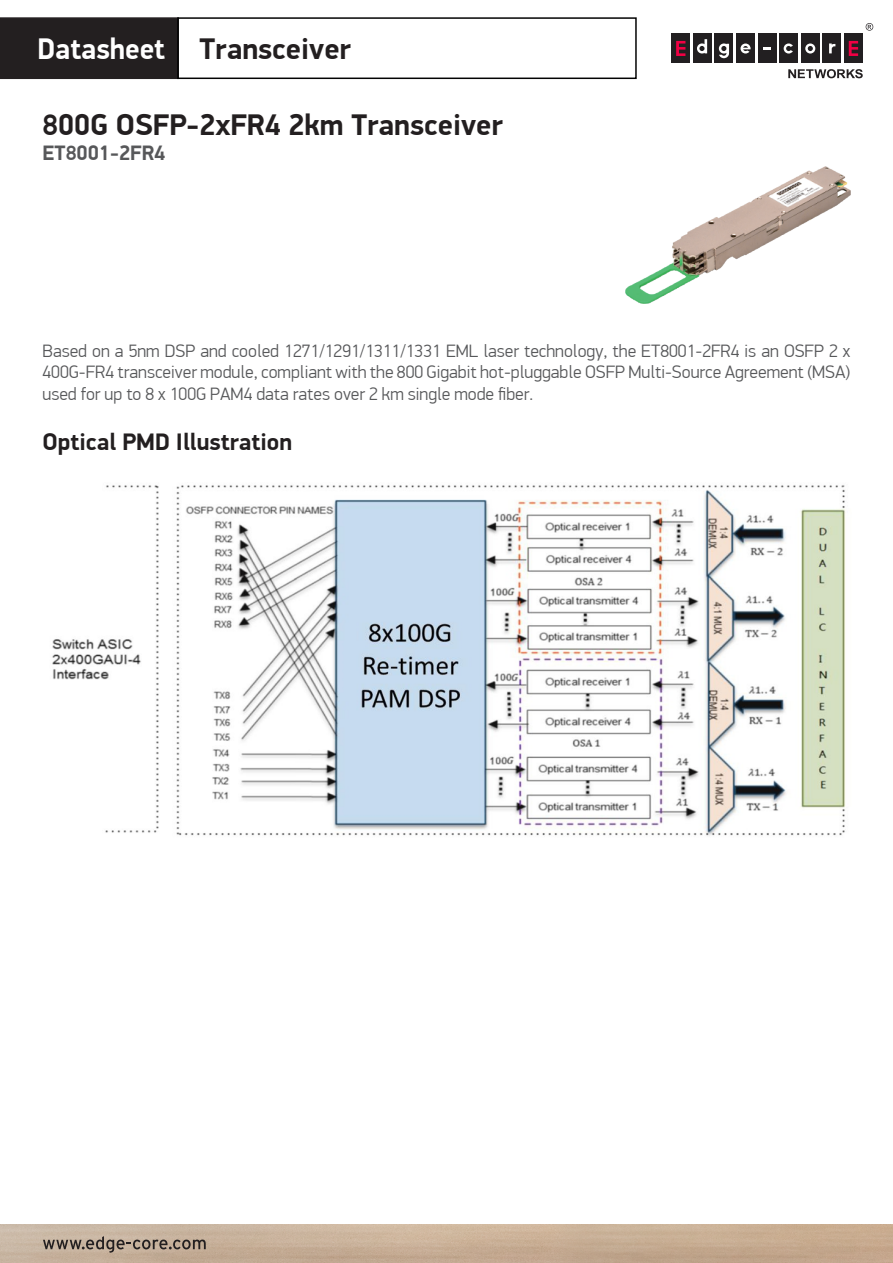
<style>
.page{position:relative;width:893px;height:1263px;background:#fff}
.page>*{position:absolute;margin:0;border:0;box-sizing:border-box;transform-origin:0 0}
.t1{font:700 30px "PF Din Display Pro";color:#231f20}
.t2{font:700 24px "PF Din Display Pro";color:#231f20}
.t3{font:700 21px "PF Din Display Pro";color:#57585a}
.t4{font:300 18px/21.6px "PF Din Display Pro";color:#57585a;text-align:justify}
.s1{color:#fff}
</style>
<div class="page">
<img style="left:0;top:1224px;width:893px;height:39px">
<svg style="left:43px;top:1236px;width:163px;height:17px;background:#a08f80"></svg>
<div style="left:671px;top:34px;width:19px;height:29px;background:#221f21"></div>
<div style="left:693px;top:34px;width:19px;height:29px;background:#221f21"></div>
<div style="left:715px;top:34px;width:18px;height:29px;background:#221f21"></div>
<div style="left:736px;top:34px;width:19px;height:29px;background:#221f21"></div>
<div style="left:758px;top:34px;width:18px;height:29px;background:#221f21"></div>
<div style="left:779px;top:34px;width:19px;height:29px;background:#221f21"></div>
<div style="left:801px;top:34px;width:19px;height:29px;background:#221f21"></div>
<div style="left:823px;top:34px;width:18px;height:29px;background:#221f21"></div>
<svg style="left:676px;top:41px;width:9px;height:15px"></svg>
<div style="left:844px;top:34px;width:19px;height:29px;background:#221f21"></div>
<svg style="left:849px;top:41px;width:9px;height:15px"></svg>
<svg style="left:764px;top:47px;width:7px;height:3px"></svg>
<svg style="left:697px;top:39px;width:10px;height:15px"></svg>
<svg style="left:805px;top:43px;width:10px;height:11px"></svg>
<svg style="left:829px;top:43px;width:6px;height:10px"></svg>
<svg style="left:784px;top:43px;width:9px;height:11px"></svg>
<svg style="left:719px;top:43px;width:10px;height:15px"></svg>
<svg style="left:788px;top:69px;width:75px;height:9px"></svg>
<svg style="left:740px;top:44px;width:11px;height:10px"></svg>
<svg style="left:866px;top:23px;width:7px;height:8px"></svg>
<div style="left:0;top:17px;width:179px;height:62px;background:#231f20;border:2px solid #231f20"></div>
<div style="left:177px;top:17px;width:460px;height:62px;border:2px solid #030303"></div>
<img style="left:626px;top:167px;width:224px;height:137px">
<img style="left:52px;top:485px;width:794px;height:351px">
<h1 class="t1" style="left:37px;top:31px;width:315px"><span class="s1">Datasheet</span> Transceiver</h1>
<h1 class="t1" style="left:43px;top:107px;width:462px">800G OSFP-2xFR4 2km Transceiver</h1>
<p class="t3" style="left:43px;top:140px;width:124px">ET8001-2FR4</p>
<p class="t4" style="left:43px;top:340px;width:809px">Based on a 5nm DSP and cooled 1271/1291/1311/1331 EML laser technology, the ET8001-2FR4 is an OSFP 2 x 400G-FR4 transceiver module, compliant with the 800 Gigabit hot-pluggable OSFP Multi-Source Agreement (MSA) used for up to 8 x 100G PAM4 data rates over 2 km single mode fiber.</p>
<h2 class="t2" style="left:43px;top:428px;width:251px">Optical PMD Illustration</h2>
</div>
